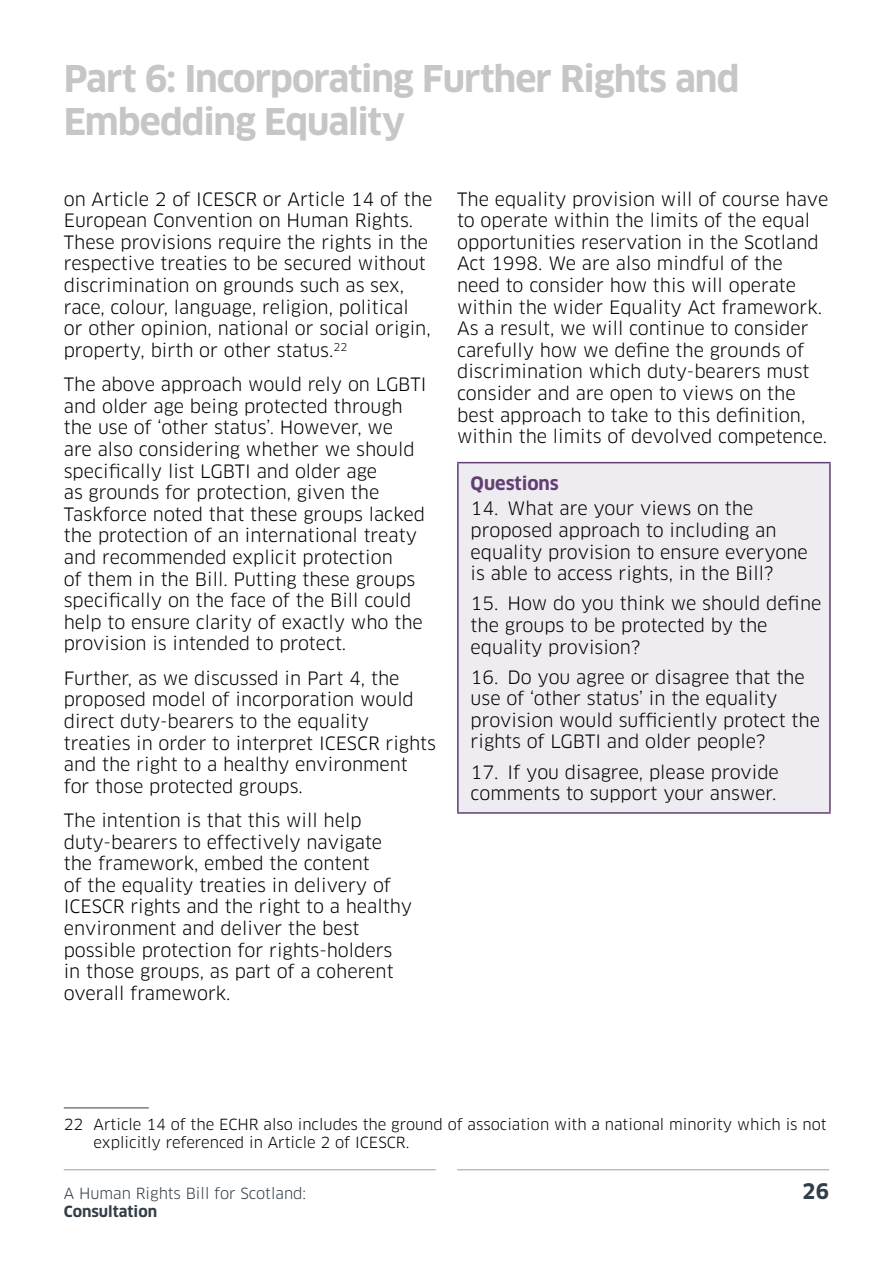
<style>
.page{position:relative;width:893px;height:1263px;background:#fff}
.page>*{position:absolute;margin:0;border:0;box-sizing:border-box;transform-origin:0 0}
.t1{font:700 36px/43.2px "Clan OT";letter-spacing:-.03em;color:#c6c6c6}
.t2{font:700 21px "Clan OT";color:#323e48}
.No_Spacing{font:18px/21.6px "Clan OT";color:#000}
.t3{font:700 18px "Clan OT";color:#613f72}
.Footnote_text{font:15px/18px "Clan OT";color:#000}
.t4{font:15px "Clan OT";color:#323e48}
.t5{font:700 15px "Clan OT";color:#323e48}
</style>
<div class="page">
<hr style="left:64px;top:1169px;width:372px;height:1px;background:#989ea4">
<hr style="left:457px;top:1169px;width:372px;height:1px;background:#989ea4">
<hr style="left:64px;top:1107px;width:85px;height:1px;background:#323e48">
<div style="left:458px;top:463px;width:372px;height:350px;background:#efecf1"></div>
<hr style="left:457px;top:462px;width:374px;height:1px;background:#613f72">
<hr style="left:457px;top:463px;width:2px;height:349px;background:#613f72">
<hr style="left:829px;top:463px;width:2px;height:349px;background:#613f72">
<hr style="left:457px;top:812px;width:374px;height:2px;background:#613f72">
<p class="t1" style="left:64px;top:58px;width:677px">Part 6: Incorporating Further Rights and<br>Embedding Equality</p>
<p class="No_Spacing" style="left:64px;top:188px;width:370px">on Article 2 of ICESCR or Article 14 of the European Convention on Human Rights.<br>These provisions require the rights in the respective treaties to be secured without discrimination on grounds such as sex, race, colour, language, religion, political<br>or other opinion, national or social origin, property, birth or other status.<sup>22</sup></p>
<p class="No_Spacing" style="left:64px;top:374px;width:364px">The above approach would rely on LGBTI and older age being protected through the use of ‘other status’. However, we<br>are also considering whether we should specifically list LGBTI and older age<br>as grounds for protection, given the Taskforce noted that these groups lacked the protection of an international treaty and recommended explicit protection<br>of them in the Bill. Putting these groups specifically on the face of the Bill could help to ensure clarity of exactly who the provision is intended to protect.</p>
<p class="No_Spacing" style="left:64px;top:667px;width:374px">Further, as we discussed in Part 4, the proposed model of incorporation would direct duty-bearers to the equality treaties in order to interpret ICESCR rights and the right to a healthy environment for those protected groups.</p>
<p class="No_Spacing" style="left:64px;top:810px;width:350px">The intention is that this will help duty-bearers to effectively navigate the framework, embed the content<br>of the equality treaties in delivery of ICESCR rights and the right to a healthy environment and deliver the best possible protection for rights-holders in those groups, as part of a coherent overall framework.</p>
<p class="No_Spacing" style="left:457px;top:188px;width:373px">The equality provision will of course have to operate within the limits of the equal opportunities reservation in the Scotland Act 1998. We are also mindful of the need to consider how this will operate within the wider Equality Act framework.<br>As a result, we will continue to consider carefully how we define the grounds of discrimination which duty-bearers must consider and are open to views on the best approach to take to this definition, within the limits of devolved competence.</p>
<p class="t3" style="left:471px;top:472px;width:90px">Questions</p>
<p class="No_Spacing" style="left:471px;top:498px;width:339px">14. What are your views on the proposed approach to including an equality provision to ensure everyone is able to access rights, in the Bill?</p>
<p class="No_Spacing" style="left:471px;top:593px;width:352px">15. How do you think we should define the groups to be protected by the equality provision?</p>
<p class="No_Spacing" style="left:471px;top:666px;width:351px">16. Do you agree or disagree that the use of ‘other status’ in the equality provision would sufficiently protect the rights of LGBTI and older people?</p>
<p class="No_Spacing" style="left:471px;top:761px;width:310px">17. If you disagree, please provide comments to support your answer.</p>
<p class="Footnote_text" style="left:94px;top:1116px;width:734px;text-indent:-30px">22 Article 14 of the ECHR also includes the ground of association with a national minority which is not explicitly referenced in Article 2 of ICESCR.</p>
<p class="t4" style="left:64px;top:1184px;width:244px">A Human Rights Bill for Scotland:</p>
<p class="t2" style="left:802px;top:1179px;width:28px">26</p>
<p class="t5" style="left:64px;top:1202px;width:95px">Consultation</p>
</div>
